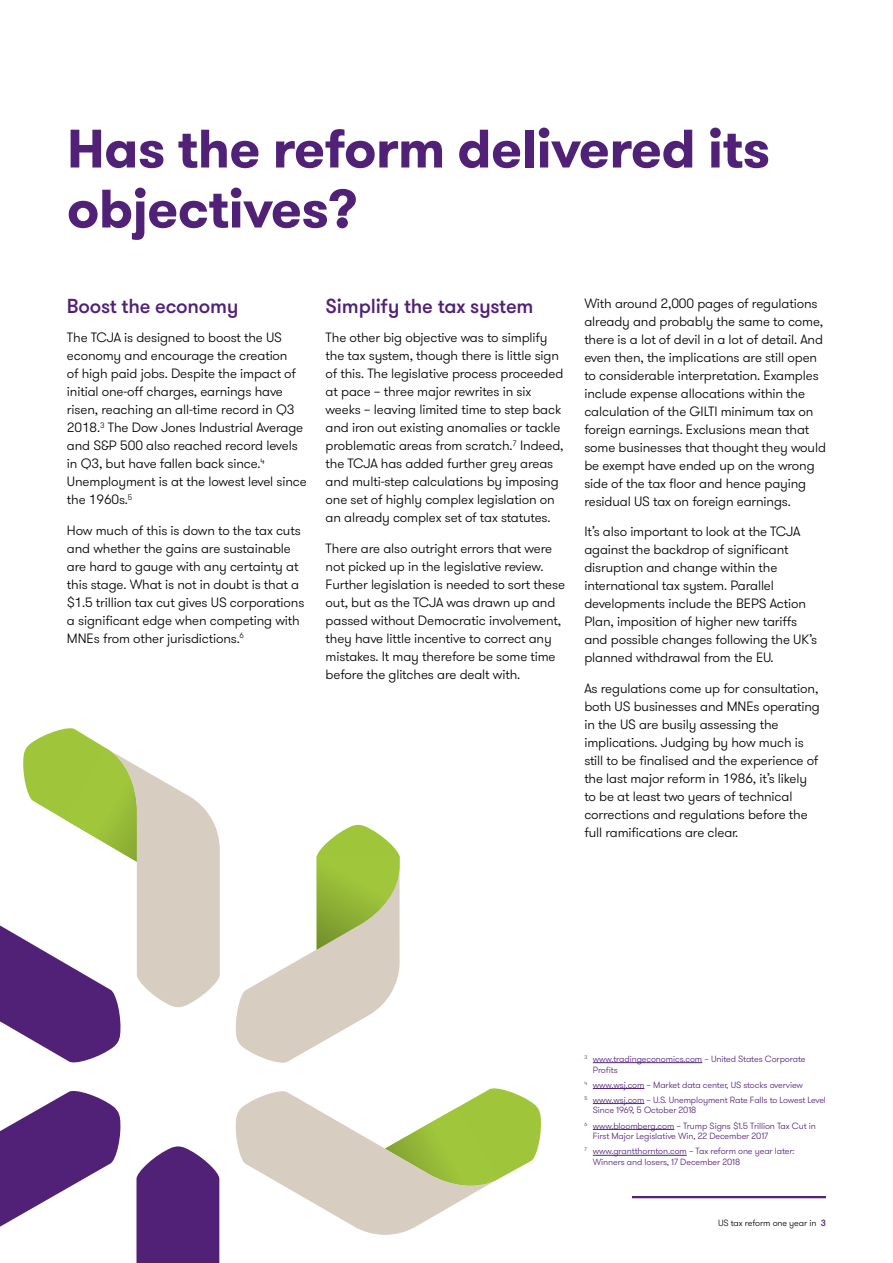
<style>
.page{position:relative;width:893px;height:1263px;background:#fff}
.page>*{position:absolute;margin:0;border:0;box-sizing:border-box;transform-origin:0 0}
.t1{font:700 54px/60px "GT Walsheim Pro";letter-spacing:-.01em;color:#512178}
.t2{font:500 20.25px "GT Walsheim Pro";letter-spacing:-.01em;color:#512178}
.t3{font:300 13.5px/18px "GT Walsheim Pro";letter-spacing:-.01em;color:#000}
.t4{font:300 9px/15px "GT Walsheim Pro";letter-spacing:-.01em;color:#512178}
.t5{font:300 9px "GT Walsheim Pro";letter-spacing:-.01em;color:#000}
.s1{font-weight:500;color:#512178}
</style>
<div class="page">
<hr style="left:632px;top:1196px;width:194px;height:2px;background:#512178">
<hr style="left:593px;top:1062px;width:109px;height:1px;background:#512178">
<hr style="left:593px;top:1088px;width:51px;height:1px;background:#512178">
<hr style="left:593px;top:1103px;width:51px;height:1px;background:#512178">
<hr style="left:593px;top:1129px;width:81px;height:1px;background:#512178">
<hr style="left:593px;top:1155px;width:94px;height:1px;background:#512178">
<svg style="left:0;top:728px;width:220px;height:335px"></svg>
<svg style="left:0;top:1091px;width:121px;height:136px"></svg>
<svg style="left:136px;top:1088px;width:405px;height:175px"></svg>
<svg style="left:235px;top:825px;width:165px;height:238px"></svg>
<h1 class="t1" style="left:67px;top:119px;width:705px">Has the reform delivered its objectives?</h1>
<h2 class="t2" style="left:67px;top:293px;width:173px">Boost the economy</h2>
<p class="t3" style="left:67px;top:329px;width:241px">The TCJA is designed to boost the US economy and encourage the creation<br>of high paid jobs. Despite the impact of initial one-off charges, earnings have risen, reaching an all-time record in Q3<br>2018.<sup>3</sup> The Dow Jones Industrial Average and S&amp;P 500 also reached record levels in Q3, but have fallen back since.<sup>4<br></sup>Unemployment is at the lowest level since the 1960s.<sup>5</sup></p>
<p class="t3" style="left:67px;top:521px;width:239px">How much of this is down to the tax cuts and whether the gains are sustainable are hard to gauge with any certainty at this stage. What is not in doubt is that a $1.5 trillion tax cut gives US corporations a significant edge when competing with MNEs from other jurisdictions.<sup>6</sup></p>
<h2 class="t2" style="left:326px;top:293px;width:209px">Simplify the tax system</h2>
<p class="t3" style="left:326px;top:329px;width:239px">The other big objective was to simplify the tax system, though there is little sign of this. The legislative process proceeded at pace – three major rewrites in six weeks – leaving limited time to step back and iron out existing anomalies or tackle problematic areas from scratch.<sup>7</sup> Indeed, the TCJA has added further grey areas and multi-step calculations by imposing one set of highly complex legislation on an already complex set of tax statutes.</p>
<p class="t3" style="left:326px;top:539px;width:241px">There are also outright errors that were not picked up in the legislative review.<br>Further legislation is needed to sort these out, but as the TCJA was drawn up and passed without Democratic involvement, they have little incentive to correct any mistakes. It may therefore be some time before the glitches are dealt with.</p>
<p class="t3" style="left:584px;top:294px;width:243px">With around 2,000 pages of regulations already and probably the same to come, there is a lot of devil in a lot of detail. And even then, the implications are still open to considerable interpretation. Examples include expense allocations within the calculation of the GILTI minimum tax on foreign earnings. Exclusions mean that some businesses that thought they would be exempt have ended up on the wrong side of the tax floor and hence paying residual US tax on foreign earnings.</p>
<p class="t3" style="left:584px;top:523px;width:234px">It’s also important to look at the TCJA against the backdrop of significant disruption and change within the international tax system. Parallel developments include the BEPS Action Plan, imposition of higher new tariffs and possible changes following the UK’s planned withdrawal from the EU.</p>
<p class="t3" style="left:584px;top:680px;width:237px">As regulations come up for consultation, both US businesses and MNEs operating in the US are busily assessing the implications. Judging by how much is still to be finalised and the experience of the last major reform in 1986, it’s likely to be at least two years of technical corrections and regulations before the full ramifications are clear.</p>
<p class="t4" style="left:593px;top:1053px;width:214px;line-height:10.8px;text-indent:-9px"><sup>3</sup> www.tradingeconomics.com – United States Corporate<br>Profits</p>
<p class="t4" style="left:584px;top:1077px;width:243px"><sup>4</sup> www.wsj.com – Market data center, US stocks overview<br><sup>5</sup> www.wsj.com – U.S. Unemployment Rate Falls to Lowest Level</p>
<p class="t4" style="left:584px;top:1103px;width:233px;text-indent:9px">Since 1969, 5 October 2018<br><sup>6</sup> www.bloomberg.com – Trump Signs $1.5 Trillion Tax Cut in</p>
<p class="t4" style="left:584px;top:1129px;width:212px;text-indent:9px">First Major Legislative Win, 22 December 2017<br><sup>7</sup> www.grantthornton.com – Tax reform one year later:</p>
<p class="t4" style="left:593px;top:1155px;width:149px">Winners and losers, 17 December 2018</p>
<p class="t5" style="left:718px;top:1217px;width:109px">US tax reform one year in <span class="s1">3</span></p>
</div>
